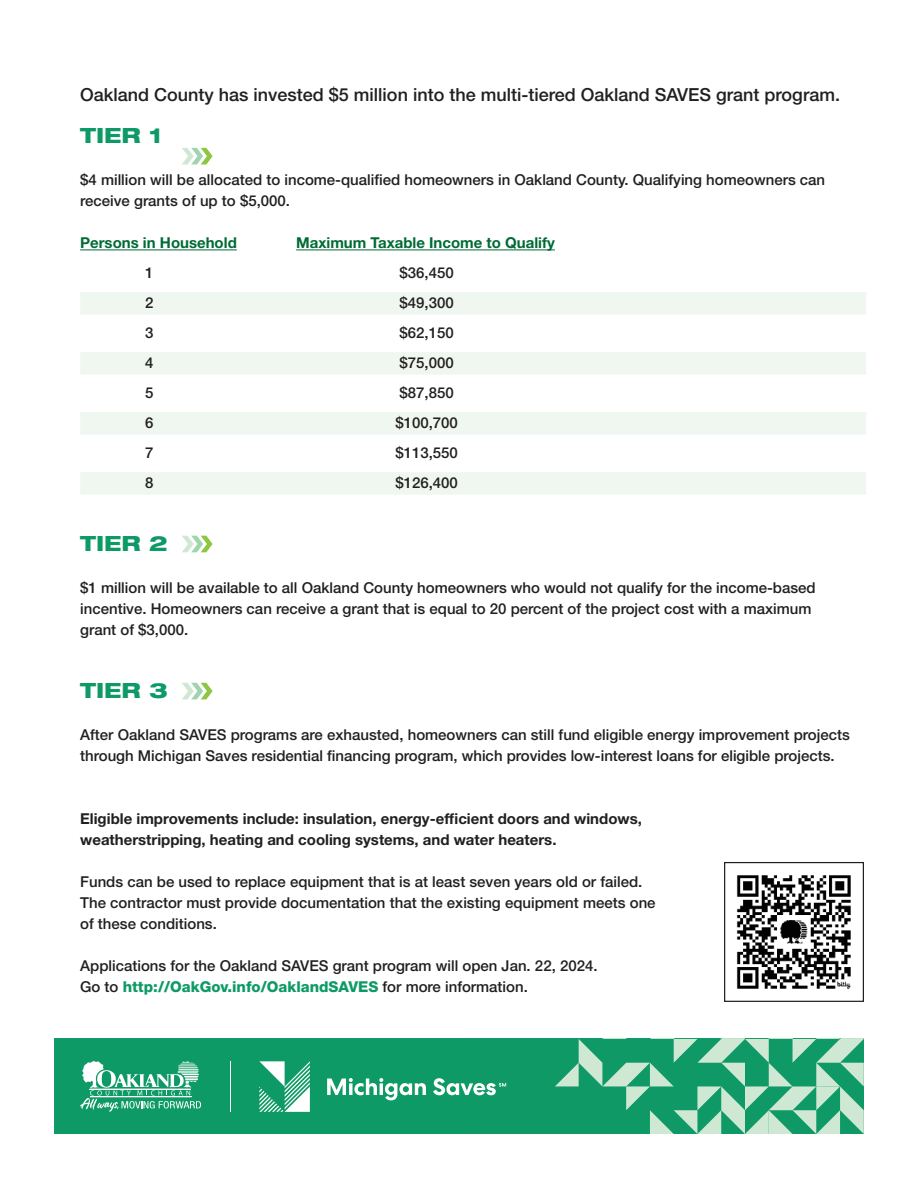
<style>
.page{position:relative;width:918px;height:1188px;background:#fff}
.page>*{position:absolute;margin:0;border:0;box-sizing:border-box;transform-origin:0 0}
.t1{font:800 expanded 21px "Helvetica Neue LT Std";color:#0e9a67}
.t2{font:500 18px "Helvetica Neue LT Std";color:#221f1f}
.t3{font:500 15px/21px "Helvetica Neue LT Std";color:#221f1f}
.t4{font:700 15px/21px "Helvetica Neue LT Std";color:#221f1f}
.t5{font:700 15px "Helvetica Neue LT Std";color:#006b35}
.s1{font-weight:800;color:#0e9a67}
</style>
<div class="page">
<div style="left:54px;top:1039px;width:810px;height:95px;background:#0e9a67"></div>
<svg style="left:555px;top:1039px;width:309px;height:95px"></svg>
<hr style="left:80px;top:250px;width:157px;height:1px;background:#006b35">
<hr style="left:296px;top:250px;width:259px;height:1px;background:#006b35">
<div style="left:80px;top:292px;width:786px;height:23px;background:#f0f7f1"></div>
<div style="left:80px;top:352px;width:786px;height:23px;background:#f0f7f1"></div>
<div style="left:80px;top:412px;width:786px;height:23px;background:#f0f7f1"></div>
<div style="left:80px;top:472px;width:786px;height:23px;background:#f0f7f1"></div>
<svg style="left:182px;top:536px;width:31px;height:16px"></svg>
<svg style="left:182px;top:683px;width:31px;height:16px"></svg>
<svg style="left:182px;top:148px;width:31px;height:17px"></svg>
<hr style="left:230px;top:1061px;width:1px;height:50px;background:#fff">
<svg style="left:327px;top:1078px;width:99px;height:22px"></svg>
<svg style="left:433px;top:1078px;width:73px;height:17px"></svg>
<svg style="left:259px;top:1061px;width:51px;height:51px"></svg>
<svg style="left:80px;top:1061px;width:121px;height:51px"></svg>
<svg style="left:724px;top:862px;width:140px;height:140px"></svg>
<p class="t2" style="left:80px;top:87px;width:761px">Oakland County has invested $5 million into the multi-tiered Oakland SAVES grant program.</p>
<h1 class="t1" style="left:80px;top:124px;width:83px">TIER 1</h1>
<p class="t3" style="left:80px;top:170px;width:747px">$4 million will be allocated to income-qualified homeowners in Oakland County. Qualifying homeowners can receive grants of up to $5,000.</p>
<p class="t5" style="left:80px;top:236px;width:158px">Persons in Household</p>
<p class="t5" style="left:296px;top:236px;width:260px">Maximum Taxable Income to Qualify</p>
<p class="t3" style="left:145px;top:263px;width:10px">1</p>
<p class="t3" style="left:400px;top:263px;width:56px">$36,450</p>
<p class="t3" style="left:145px;top:293px;width:10px">2</p>
<p class="t3" style="left:400px;top:293px;width:56px">$49,300</p>
<p class="t3" style="left:145px;top:323px;width:10px">3</p>
<p class="t3" style="left:400px;top:323px;width:56px">$62,150</p>
<p class="t3" style="left:145px;top:353px;width:10px">4</p>
<p class="t3" style="left:400px;top:353px;width:56px">$75,000</p>
<p class="t3" style="left:145px;top:383px;width:10px">5</p>
<p class="t3" style="left:400px;top:383px;width:56px">$87,850</p>
<p class="t3" style="left:145px;top:413px;width:10px">6</p>
<p class="t3" style="left:395px;top:413px;width:64px">$100,700</p>
<p class="t3" style="left:145px;top:443px;width:10px">7</p>
<p class="t3" style="left:395px;top:443px;width:64px">$113,550</p>
<p class="t3" style="left:145px;top:473px;width:10px">8</p>
<p class="t3" style="left:395px;top:473px;width:64px">$126,400</p>
<h1 class="t1" style="left:80px;top:532px;width:89px">TIER 2</h1>
<p class="t3" style="left:80px;top:578px;width:737px">$1 million will be available to all Oakland County homeowners who would not qualify for the income-based incentive. Homeowners can receive a grant that is equal to 20 percent of the project cost with a maximum grant of $3,000.</p>
<h1 class="t1" style="left:80px;top:679px;width:89px">TIER 3</h1>
<p class="t3" style="left:80px;top:725px;width:771px">After Oakland SAVES programs are exhausted, homeowners can still fund eligible energy improvement projects through Michigan Saves residential financing program, which provides low-interest loans for eligible projects.</p>
<p class="t4" style="left:80px;top:809px;width:563px">Eligible improvements include: insulation, energy-efficient doors and windows, weatherstripping, heating and cooling systems, and water heaters.</p>
<p class="t3" style="left:80px;top:872px;width:577px">Funds can be used to replace equipment that is at least seven years old or failed.<br>The contractor must provide documentation that the existing equipment meets one of these conditions.</p>
<p class="t3" style="left:80px;top:956px;width:519px">Applications for the Oakland SAVES grant program will open Jan. 22, 2024.<br>Go to <span class="s1">http://OakGov.info/OaklandSAVES</span> for more information.</p>
</div>
